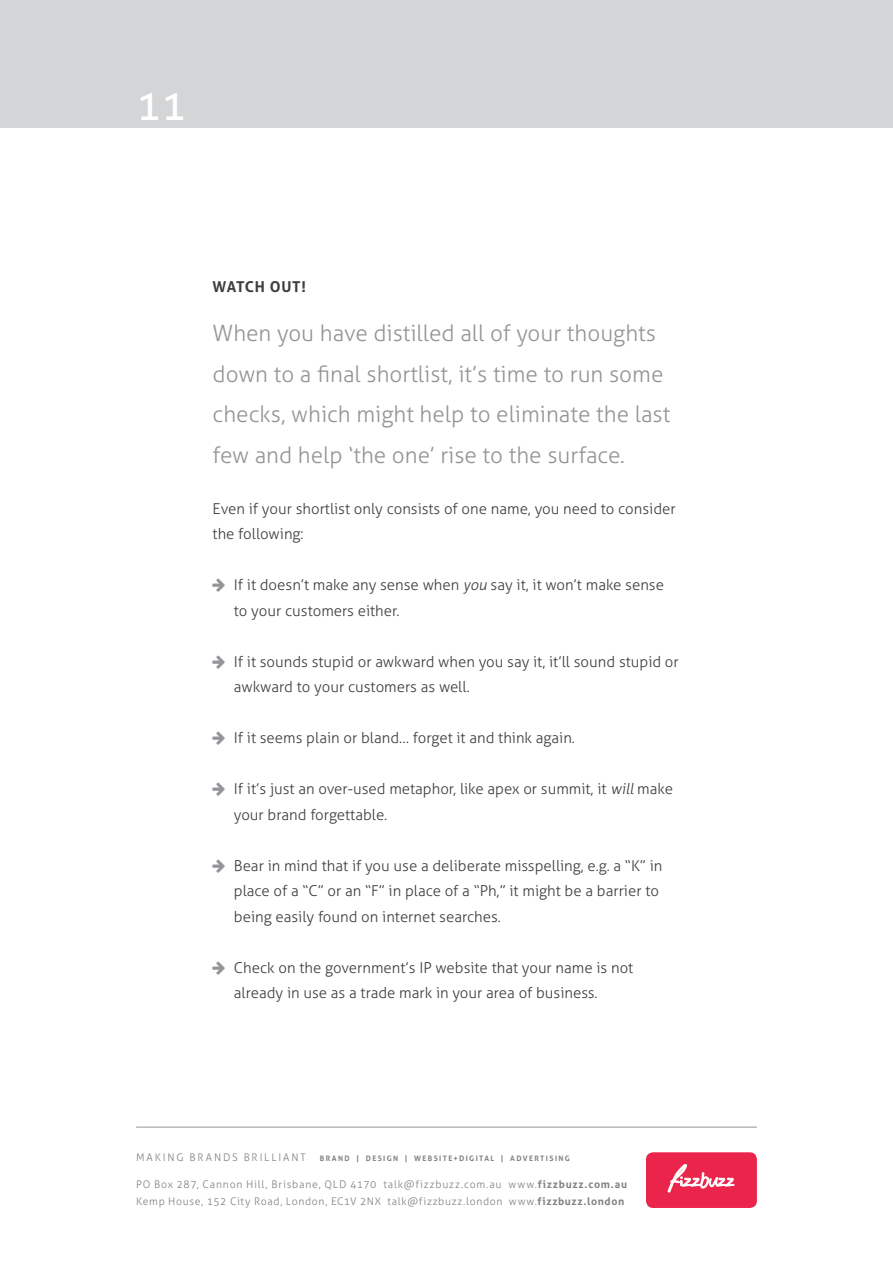
<style>
.page{position:relative;width:893px;height:1263px;background:#fff}
.page>*{position:absolute;margin:0;border:0;box-sizing:border-box;transform-origin:0 0}
.t1{font:42px "Aller";color:#fff}
.t2{font:300 22.5px/40.5px "Aller";color:#939598}
.t3{font:300 15px/25.5px "Aller";color:#3e3e3f}
.t4{font:700 15px "Aller";letter-spacing:.04em;color:#3e3e3f}
.t5{font:300 10.5px/17.2px "Aller";letter-spacing:.075em;color:#808285}
.t6{font:300 10.5px "Aller";letter-spacing:.18em;color:#808285}
.t7{font:700 7.5px "Aller";letter-spacing:.185em;color:#808285}
.s1{font-style:italic}
.s2{font-weight:700}
</style>
<div class="page">
<hr style="left:136px;top:1127px;width:621px;height:1px;background:#939598">
<div style="left:646px;top:1152px;width:111px;height:56px;background:#eb244c;border-radius:7px"></div>
<svg style="left:668px;top:1164px;width:66px;height:28px"></svg>
<div style="left:0;top:0;width:893px;height:128px;background:#d4d5d7"></div>
<p class="t1" style="left:136px;top:80px;width:52px">11</p>
<p class="t4" style="left:213px;top:277px;width:95px">WATCH OUT!</p>
<p class="t2" style="left:213px;top:313px;width:459px">When you have distilled all of your thoughts down to a final shortlist, it’s time to run some checks, which might help to eliminate the last few and help ‘the one’ rise to the surface.</p>
<p class="t3" style="left:213px;top:496px;width:465px">Even if your shortlist only consists of one name, you need to consider the following:</p>
<p class="t3" style="left:234px;top:572px;width:432px">If it doesn’t make any sense when <span class="s1">you</span> say it, it won’t make sense to your customers either.</p>
<p class="t3" style="left:234px;top:649px;width:446px">If it sounds stupid or awkward when you say it, it’ll sound stupid or awkward to your customers as well.</p>
<p class="t3" style="left:234px;top:725px;width:343px">If it seems plain or bland… forget it and think again.</p>
<p class="t3" style="left:234px;top:776px;width:441px">If it’s just an over-used metaphor, like apex or summit, it <span class="s1">will</span> make your brand forgettable.</p>
<p class="t3" style="left:234px;top:853px;width:430px">Bear in mind that if you use a deliberate misspelling, e.g. a “K” in place of a “C” or an “F” in place of a “Ph,” it might be a barrier to being easily found on internet searches.</p>
<p class="t3" style="left:234px;top:955px;width:401px">Check on the government’s IP website that your name is not already in use as a trade mark in your area of business.</p>
<p class="t6" style="left:136px;top:1151px;width:171px">MAKING BRANDS BRILLIANT</p>
<p class="t7" style="left:320px;top:1154px;width:252px">BRAND | DESIGN | WEBSITE+DIGITAL | ADVERTISING</p>
<p class="t5" style="left:136px;top:1176px;width:492px">PO Box 287, Cannon Hill, Brisbane, QLD 4170 talk@fizzbuzz.com.au www.<span class="s2">fizzbuzz.com.au<br></span>Kemp House, 152 City Road, London, EC1V 2NX talk@fizzbuzz.london www.<span class="s2">fizzbuzz.london</span></p>
</div>
